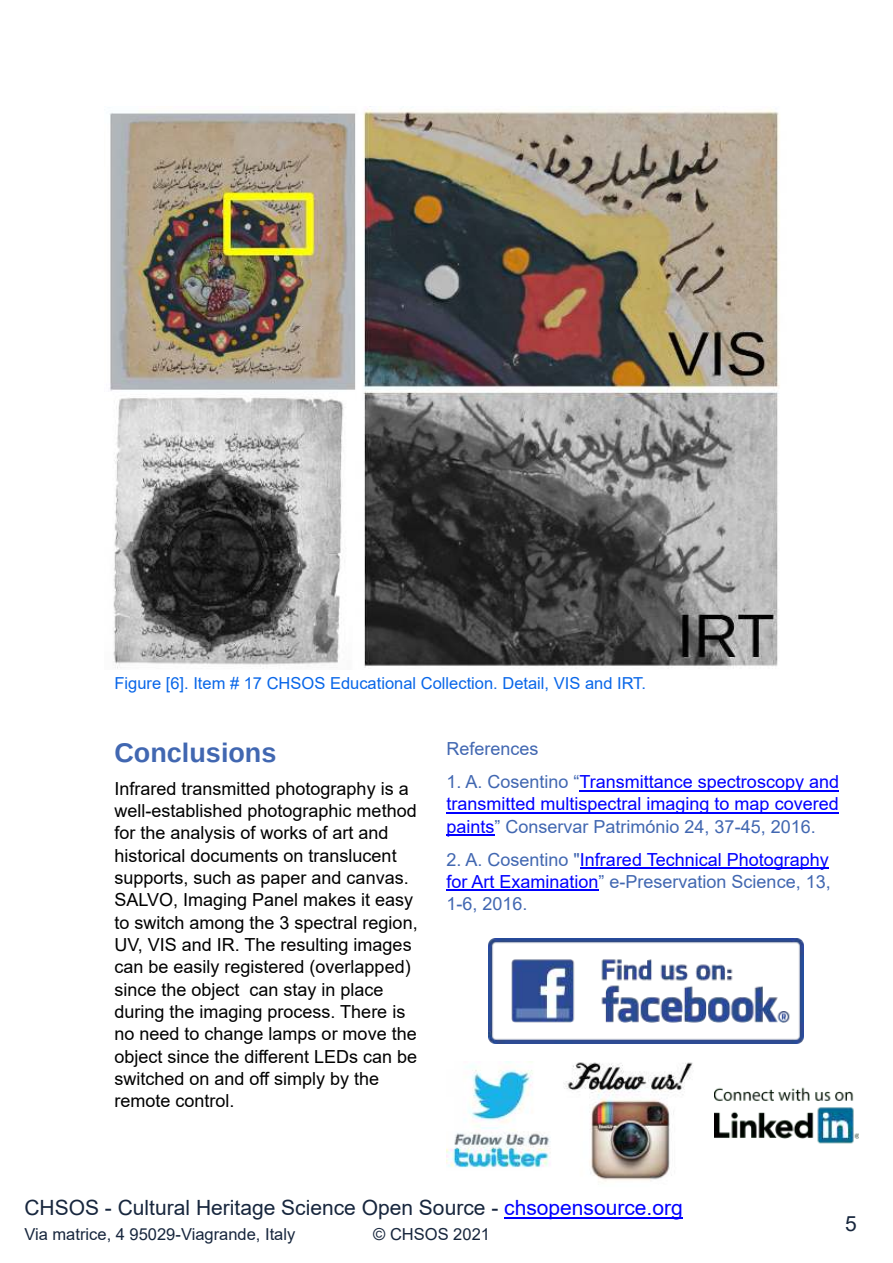
<style>
.page{position:relative;width:893px;height:1263px;background:#fff}
.page>*{position:absolute;margin:0;border:0;box-sizing:border-box;transform-origin:0 0}
.t1{font:700 27px "Liberation Sans";color:#4167b1}
.t2{font:21px "Arial";color:#17263d}
.t3{font:18px/22.4px "Arial";color:#000}
.t4{font:18px/22.4px "Arial";color:#00f;text-align:justify}
.t5{font:18px/22.4px "Arial";color:#4167b1;text-align:justify}
.t6{font:16.5px "Arial";color:#0866e9}
.t7{font:16.5px "Arial";color:#17263d}
.s1{color:#4167b1}
.s2{color:#00f}
</style>
<div class="page">
<hr style="left:504px;top:1217px;width:179px;height:2px;background:#00f">
<hr style="left:580px;top:790px;width:259px;height:1px;background:#00f">
<hr style="left:446px;top:812px;width:393px;height:2px;background:#00f">
<hr style="left:446px;top:835px;width:48px;height:1px;background:#00f">
<hr style="left:580px;top:867px;width:249px;height:2px;background:#00f">
<hr style="left:446px;top:890px;width:153px;height:1px;background:#00f">
<img style="left:110px;top:106px;width:670px;height:563px">
<img style="left:489px;top:939px;width:314px;height:105px">
<img style="left:715px;top:1087px;width:144px;height:57px">
<img style="left:446px;top:1061px;width:105px;height:107px">
<img style="left:564px;top:1062px;width:129px;height:120px">
<p class="t6" style="left:114px;top:671px;width:533px">Figure [6]. Item # 17 CHSOS Educational Collection. Detail, VIS and IRT.</p>
<h1 class="t1" style="left:114px;top:734px;width:164px">Conclusions</h1>
<p class="t3" style="left:114px;top:777px;width:305px">Infrared transmitted photography is a well-established photographic method for the analysis of works of art and historical documents on translucent supports, such as paper and canvas.<br>SALVO, Imaging Panel makes it easy to switch among the 3 spectral region, UV, VIS and IR. The resulting images can be easily registered (overlapped) since the object can stay in place during the imaging process. There is no need to change lamps or move the object since the different LEDs can be switched on and off simply by the remote control.</p>
<p class="t5" style="left:446px;top:738px;width:94px">References</p>
<p class="t4" style="left:446px;top:770px;width:394px"><span class="s1">1. A. Cosentino “</span>Transmittance spectroscopy and transmitted multispectral imaging to map covered paints<span class="s1">” Conservar Património 24, 37-45, 2016.</span></p>
<p class="t5" style="left:446px;top:848px;width:386px">2. A. Cosentino "<span class="s2">Infrared Technical Photography for Art Examination</span>” e-Preservation Science, 13, 1-6, 2016.</p>
<p class="t2" style="left:24px;top:1193px;width:660px">CHSOS - Cultural Heritage Science Open Source - <span class="s2">chsopensource.org</span></p>
<p class="t7" style="left:24px;top:1223px;width:272px">Via matrice, 4 95029-Viagrande, Italy</p>
<p class="t7" style="left:373px;top:1223px;width:118px">© CHSOS 2021</p>
<p class="t2" style="left:845px;top:1209px;width:13px">5</p>
</div>
